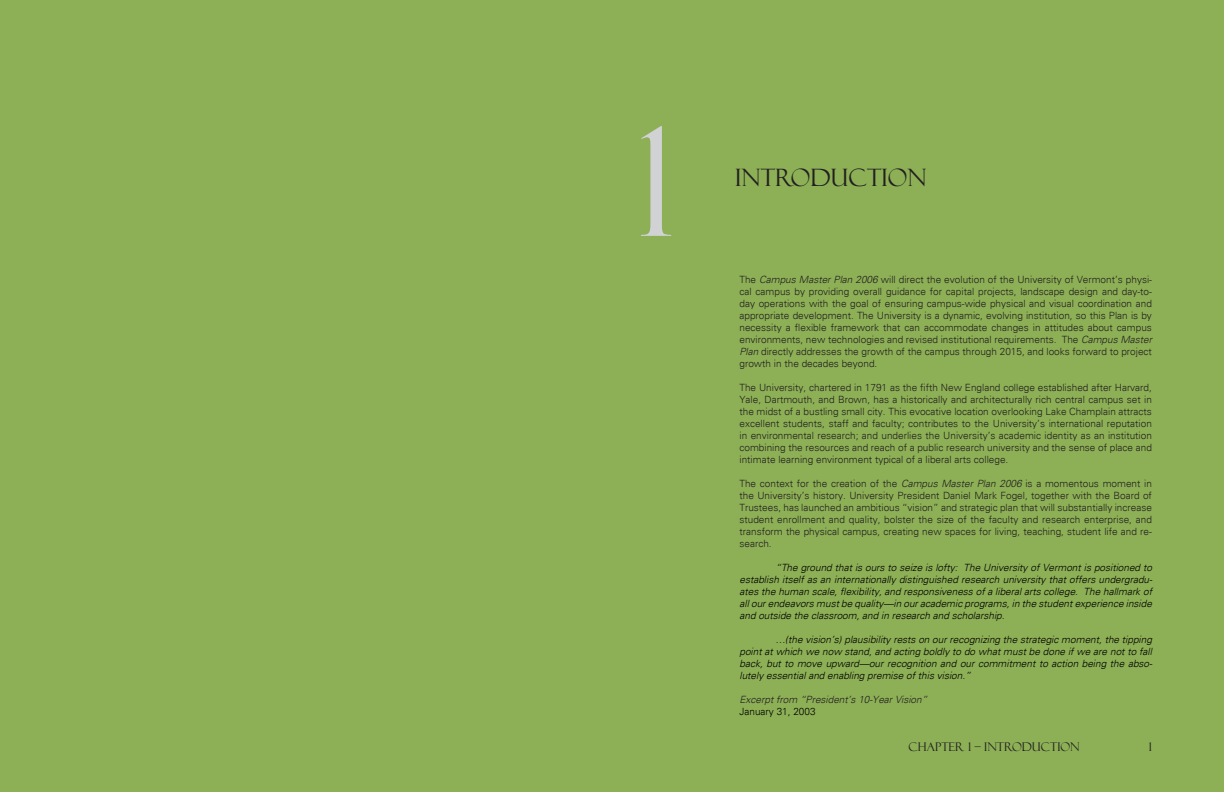
<style>
.page{position:relative;width:1224px;height:792px;background:#8db056}
.page>*{position:absolute;margin:0;border:0;box-sizing:border-box;transform-origin:0 0}
.Chapter_Number{font:150px "Felix Titling";color:#d1d2d4}
.Chapter_Titles{font:24px "Felix Titling";color:#231f20}
.t1{font:12px "Felix Titling";color:#231f20}
.BodyText{font:300 10px/12px "Univers";color:#231f20;text-align:justify}
.BodyText-2{font:italic 300 10px/12px "Univers";color:#000;text-align:justify}
.BodyText-3{font:italic 300 10px "Univers";color:#231f20}
.BodyText-4{font:300 10px "Univers";color:#000}
.s1{font-style:italic}
</style>
<div class="page">
<p class="Chapter_Number" style="left:636px;top:97px;width:32px">1</p>
<p class="Chapter_Titles" style="left:735px;top:164px;width:193px">INTRODUCTION</p>
<p class="BodyText" style="left:740px;top:274px;width:414px">The <span class="s1">Campus Master Plan 2006</span> will direct the evolution of the University of Vermont’s physi&shy;cal campus by providing overall guidance for capital projects, landscape design and day-to&shy;day operations with the goal of ensuring campus-wide physical and visual coordination and appropriate development. The University is a dynamic, evolving institution, so this Plan is by necessity a flexible framework that can accommodate changes in attitudes about campus environments, new technologies and revised institutional requirements. The <span class="s1">Campus Master Plan</span> directly addresses the growth of the campus through 2015, and looks forward to project growth in the decades beyond.</p>
<p class="BodyText" style="left:740px;top:382px;width:414px">The University, chartered in 1791 as the fifth New England college established after Harvard, Yale, Dartmouth, and Brown, has a historically and architecturally rich central campus set in the midst of a bustling small city. This evocative location overlooking Lake Champlain attracts excellent students, staff and faculty; contributes to the University’s international reputation in environmental research; and underlies the University’s academic identity as an institution combining the resources and reach of a public research university and the sense of place and intimate learning environment typical of a liberal arts college.</p>
<p class="BodyText" style="left:740px;top:478px;width:414px">The context for the creation of the <span class="s1">Campus Master Plan 2006</span> is a momentous moment in the University’s history. University President Daniel Mark Fogel, together with the Board of Trustees, has launched an ambitious “vision” and strategic plan that will substantially increase student enrollment and quality, bolster the size of the faculty and research enterprise, and transform the physical campus, creating new spaces for living, teaching, student life and re&shy;search.</p>
<p class="BodyText-2" style="left:740px;top:562px;width:415px;text-indent:36px">“The ground that is ours to seize is lofty: The University of Vermont is positioned to establish itself as an internationally distinguished research university that offers undergradu&shy;ates the human scale, flexibility, and responsiveness of a liberal arts college. The hallmark of all our endeavors must be quality—in our academic programs, in the student experience inside and outside the classroom, and in research and scholarship.</p>
<p class="BodyText-2" style="left:740px;top:634px;width:415px;text-indent:36px">…(the vision’s) plausibility rests on our recognizing the strategic moment, the tipping point at which we now stand, and acting boldly to do what must be done if we are not to fall back, but to move upward—our recognition and our commitment to action being the abso&shy;lutely essential and enabling premise of this vision.”</p>
<p class="BodyText-3" style="left:740px;top:694px;width:189px">Excerpt from “President’s 10-Year Vision”</p>
<p class="BodyText-4" style="left:740px;top:706px;width:78px">January 31, 2003</p>
<p class="t1" style="left:909px;top:740px;width:173px">CHAPTER 1 – INTRODUCTION</p>
</div>
